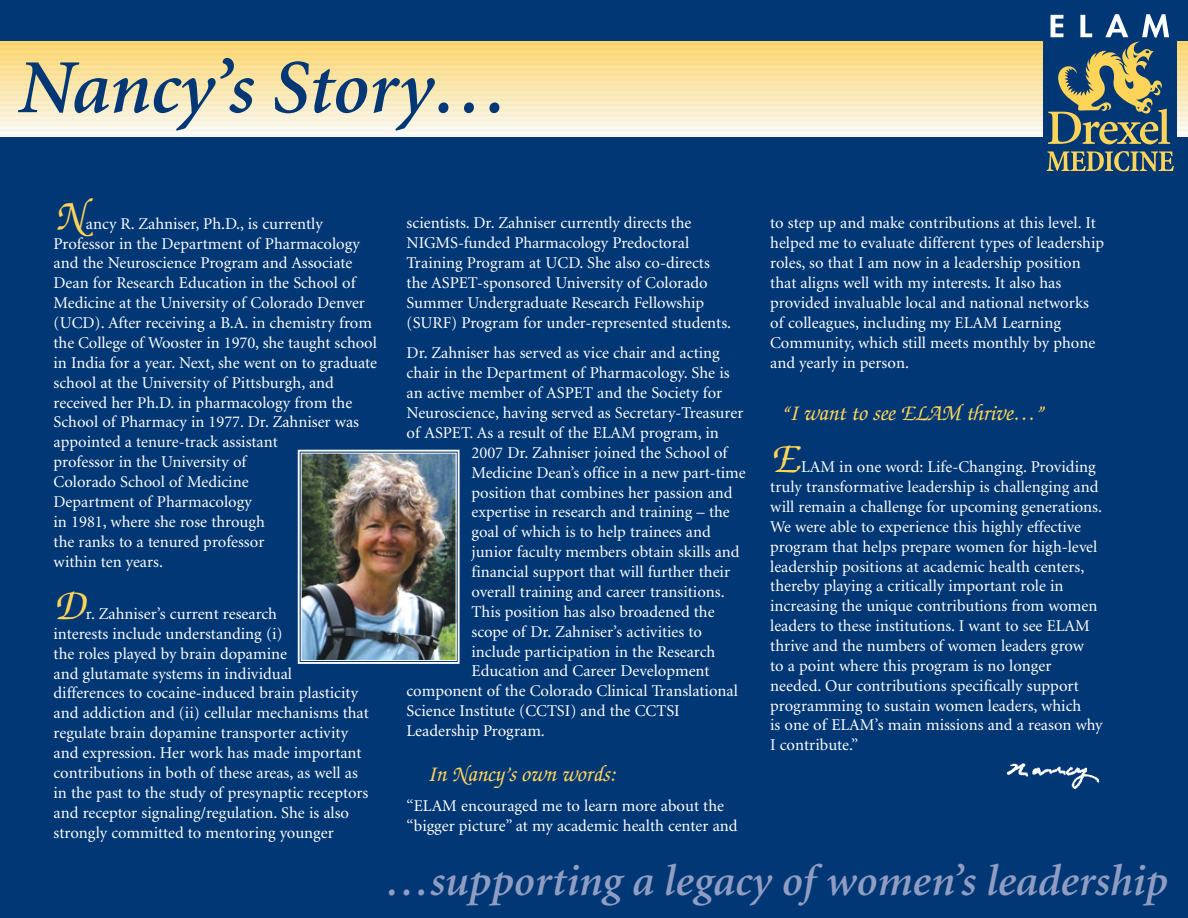
<style>
.page{position:relative;width:1188px;height:918px;background:#fff}
.page>*{position:absolute;margin:0;border:0;box-sizing:border-box;transform-origin:0 0}
.t1{font:italic 600 76.5px "Minion";color:#013775}
.t2{font:italic 600 44.25px "Minion";color:#909dc2}
.t3{font:italic 500 43.5px "Zapf Chancery";color:#fed559}
.t4{font:italic 500 22.5px "Zapf Chancery";color:#fed559}
.t5{font:16.5px/19.8px "Minion";color:#fff}
</style>
<div class="page">
<div style="left:0;top:0;width:1188px;height:917px;background:#013775"></div>
<hr style="left:0;top:132px;width:1188px;height:4px;background:#f5f6f5">
<hr style="left:0;top:130px;width:1188px;height:4px;background:#fefcf5">
<hr style="left:0;top:127px;width:1188px;height:4px;background:#f5f4ee">
<hr style="left:0;top:125px;width:1188px;height:4px;background:#fefaed">
<hr style="left:0;top:123px;width:1188px;height:4px;background:#fef9e9">
<hr style="left:0;top:122px;width:1188px;height:4px;background:#f6f3e5">
<hr style="left:0;top:120px;width:1188px;height:4px;background:#fef8e5">
<hr style="left:0;top:117px;width:1188px;height:4px;background:#f6f1dd">
<hr style="left:0;top:115px;width:1188px;height:4px;background:#fef6dd">
<hr style="left:0;top:113px;width:1188px;height:4px;background:#fef5d9">
<hr style="left:0;top:112px;width:1188px;height:4px;background:#f6efd5">
<hr style="left:0;top:110px;width:1188px;height:4px;background:#fef4d5">
<hr style="left:0;top:107px;width:1188px;height:4px;background:#f6edcf">
<hr style="left:0;top:105px;width:1188px;height:4px;background:#fef2ce">
<hr style="left:0;top:102px;width:1188px;height:4px;background:#f6ebc7">
<hr style="left:0;top:100px;width:1188px;height:4px;background:#fef0c7">
<hr style="left:0;top:98px;width:1188px;height:4px;background:#feeec3">
<hr style="left:0;top:97px;width:1188px;height:4px;background:#f6e8bf">
<hr style="left:0;top:95px;width:1188px;height:4px;background:#feeebf">
<hr style="left:0;top:93px;width:1188px;height:4px;background:#feedbb">
<hr style="left:0;top:92px;width:1188px;height:4px;background:#f6e7b7">
<hr style="left:0;top:90px;width:1188px;height:4px;background:#feecb7">
<hr style="left:0;top:87px;width:1188px;height:4px;background:#f5e5b0">
<hr style="left:0;top:85px;width:1188px;height:4px;background:#feeab0">
<hr style="left:0;top:82px;width:1188px;height:4px;background:#f6e2a9">
<hr style="left:0;top:80px;width:1188px;height:4px;background:#ffe8a9">
<hr style="left:0;top:77px;width:1188px;height:4px;background:#f6e1a3">
<hr style="left:0;top:75px;width:1188px;height:4px;background:#ffe6a2">
<hr style="left:0;top:73px;width:1188px;height:4px;background:#ffe59e">
<hr style="left:0;top:72px;width:1188px;height:4px;background:#f7df9b">
<hr style="left:0;top:70px;width:1188px;height:4px;background:#ffe49a">
<hr style="left:0;top:67px;width:1188px;height:4px;background:#f8de94">
<hr style="left:0;top:64px;width:1188px;height:4px;background:#ffe191">
<hr style="left:0;top:61px;width:1188px;height:4px;background:#f7db8d">
<hr style="left:0;top:59px;width:1188px;height:4px;background:#ffe08b">
<hr style="left:0;top:57px;width:1188px;height:4px;background:#ffdf87">
<hr style="left:0;top:56px;width:1188px;height:4px;background:#f7d985">
<hr style="left:0;top:54px;width:1188px;height:4px;background:#ffde83">
<hr style="left:0;top:51px;width:1188px;height:4px;background:#f7d77f">
<hr style="left:0;top:49px;width:1188px;height:4px;background:#ffdc7c">
<hr style="left:0;top:46px;width:1188px;height:4px;background:#f7d578">
<hr style="left:0;top:44px;width:1188px;height:4px;background:#ffda75">
<hr style="left:0;top:42px;width:1188px;height:4px;background:#f7d470">
<hr style="left:0;top:42px;width:1188px;height:1px;background:#fed96c">
<div style="left:1044px;top:9px;width:132px;height:168px;background:#013775"></div>
<svg style="left:1047px;top:151px;width:127px;height:20px"></svg>
<svg style="left:1048px;top:14px;width:122px;height:130px"></svg>
<img style="left:303px;top:455px;width:151px;height:204px">
<div style="left:298px;top:450px;width:162px;height:214px;border:2px solid #fff"></div>
<div style="left:301px;top:453px;width:155px;height:208px;border:1px solid #fff"></div>
<img style="left:1006px;top:763px;width:94px;height:27px">
<h1 class="t1" style="left:18px;top:58px;width:493px">Nancy’s Story…</h1>
<h3 class="t3" style="left:54px;top:198px;width:32px">N</h3>
<p class="t5" style="left:54px;top:215px;width:325px;text-indent:32px">ancy R. Zahniser, Ph.D., is currently Professor in the Department of Pharmacology and the Neuroscience Program and Associate Dean for Research Education in the School of Medicine at the University of Colorado Denver (UCD). After receiving a B.A. in chemistry from the College of Wooster in 1970, she taught school in India for a year. Next, she went on to graduate school at the University of Pittsburgh, and received her Ph.D. in pharmacology from the School of Pharmacy in 1977. Dr. Zahniser was appointed a tenure-track assistant<br>professor in the University of<br>Colorado School of Medicine<br>Department of Pharmacology<br>in 1981, where she rose through<br>the ranks to a tenured professor<br>within ten years.</p>
<h3 class="t3" style="left:54px;top:588px;width:32px">D</h3>
<p class="t5" style="left:54px;top:605px;width:317px;text-indent:32px">r. Zahniser’s current research<br>interests include understanding (i)<br>the roles played by brain dopamine<br>and glutamate systems in individual<br>differences to cocaine-induced brain plasticity and addiction and (ii) cellular mechanisms that regulate brain dopamine transporter activity and expression. Her work has made important contributions in both of these areas, as well as in the past to the study of presynaptic receptors and receptor signaling/regulation. She is also strongly committed to mentoring younger</p>
<p class="t5" style="left:407px;top:215px;width:326px">scientists. Dr. Zahniser currently directs the NIGMS-funded Pharmacology Predoctoral Training Program at UCD. She also co-directs the ASPET-sponsored University of Colorado Summer Undergraduate Research Fellowship (SURF) Program for under-represented students.</p>
<p class="t5" style="left:407px;top:345px;width:338px">Dr. Zahniser has served as vice chair and acting chair in the Department of Pharmacology. She is an active member of ASPET and the Society for Neuroscience, having served as Secretary-Treasurer of ASPET. As a result of the ELAM program, in</p>
<p class="t5" style="left:472px;top:444px;width:257px">2007 Dr. Zahniser joined the School of</p>
<p class="t5" style="left:472px;top:464px;width:276px">Medicine Dean’s office in a new part-time</p>
<p class="t5" style="left:472px;top:484px;width:263px">position that combines her passion and</p>
<p class="t5" style="left:472px;top:504px;width:260px">expertise in research and training – the</p>
<p class="t5" style="left:472px;top:524px;width:241px">goal of which is to help trainees and</p>
<p class="t5" style="left:472px;top:543px;width:270px">junior faculty members obtain skills and</p>
<p class="t5" style="left:472px;top:563px;width:260px">financial support that will further their</p>
<p class="t5" style="left:472px;top:583px;width:255px">overall training and career transitions.</p>
<p class="t5" style="left:472px;top:603px;width:245px">This position has also broadened the</p>
<p class="t5" style="left:472px;top:623px;width:232px">scope of Dr. Zahniser’s activities to</p>
<p class="t5" style="left:472px;top:643px;width:245px">include participation in the Research</p>
<p class="t5" style="left:472px;top:663px;width:240px">Education and Career Development</p>
<p class="t5" style="left:407px;top:683px;width:333px">component of the Colorado Clinical Translational</p>
<p class="t5" style="left:407px;top:702px;width:275px">Science Institute (CCTSI) and the CCTSI</p>
<p class="t5" style="left:407px;top:722px;width:140px">Leadership Program.</p>
<h3 class="t4" style="left:427px;top:765px;width:190px">In Nancy’s own words:</h3>
<p class="t5" style="left:407px;top:798px;width:333px">“ELAM encouraged me to learn more about the “bigger picture” at my academic health center and</p>
<p class="t5" style="left:770px;top:215px;width:335px">to step up and make contributions at this level. It helped me to evaluate different types of leadership roles, so that I am now in a leadership position that aligns well with my interests. It also has provided invaluable local and national networks of colleagues, including my ELAM Learning Community, which still meets monthly by phone and yearly in person.</p>
<h3 class="t4" style="left:781px;top:404px;width:263px">“I want to see ELAM thrive…”</h3>
<h3 class="t3" style="left:770px;top:441px;width:28px">E</h3>
<p class="t5" style="left:770px;top:458px;width:334px;text-indent:31px">LAM in one word: Life-Changing. Providing truly transformative leadership is challenging and will remain a challenge for upcoming generations.<br>We were able to experience this highly effective program that helps prepare women for high-level leadership positions at academic health centers, thereby playing a critically important role in increasing the unique contributions from women leaders to these institutions. I want to see ELAM thrive and the numbers of women leaders grow<br>to a point where this program is no longer needed. Our contributions specifically support programming to sustain women leaders, which<br>is one of ELAM’s main missions and a reason why I contribute.”</p>
<h2 class="t2" style="left:386px;top:864px;width:784px">…supporting a legacy of women’s leadership</h2>
</div>
